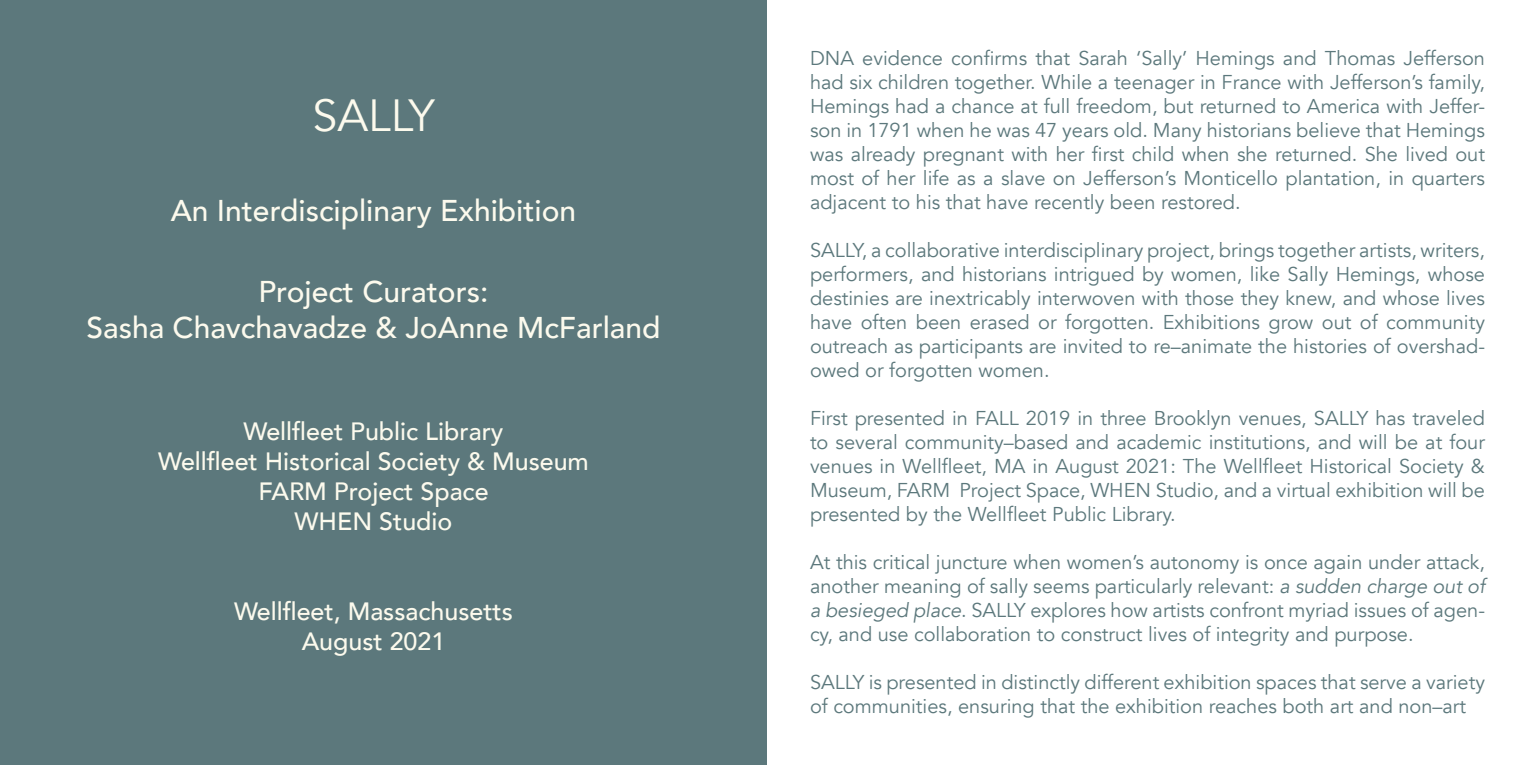
<style>
.page{position:relative;width:1530px;height:765px;background:#fff}
.page>*{position:absolute;margin:0;border:0;box-sizing:border-box;transform-origin:0 0}
.t1{font:45px "Avenir";color:#fcfaed}
.t2{font:500 30px/36px "Avenir";color:#fcfaed;text-align:center}
.t3{font:500 25px/30px "Avenir";color:#fcfaed;text-align:center}
.t4{font:20px/24px "Avenir";color:#5c787c;text-align:justify}
.s1{font-style:italic}
</style>
<div class="page">
<div style="left:0;top:0;width:767px;height:765px;background:#5c787c"></div>
<h1 class="t1" style="left:312px;top:88px;width:124px">SALLY</h1>
<h2 class="t2" style="left:171px;top:190px;width:407px">An Interdisciplinary Exhibition</h2>
<h2 class="t2" style="left:86px;top:271px;width:576px">Project Curators:<br>Sasha Chavchavadze &amp; JoAnne McFarland</h2>
<p class="t3" style="left:158px;top:414px;width:432px">Wellfleet Public Library<br>Wellfleet Historical Society &amp; Museum<br>FARM Project Space<br>WHEN Studio</p>
<p class="t3" style="left:234px;top:594px;width:280px">Wellfleet, Massachusetts<br>August 2021</p>
<p class="t4" style="left:810px;top:46px;width:677px">DNA evidence confirms that Sarah ‘Sally’ Hemings and Thomas Jefferson had six children together. While a teenager in France with Jefferson’s family, Hemings had a chance at full freedom, but returned to America with Jeffer&shy;son in 1791 when he was 47 years old. Many historians believe that Hemings was already pregnant with her first child when she returned. She lived out most of her life as a slave on Jefferson’s Monticello plantation, in quarters adjacent to his that have recently been restored.</p>
<p class="t4" style="left:810px;top:238px;width:677px">SALLY, a collaborative interdisciplinary project, brings together artists, writers, performers, and historians intrigued by women, like Sally Hemings, whose destinies are inextricably interwoven with those they knew, and whose lives have often been erased or forgotten. Exhibitions grow out of community outreach as participants are invited to re–animate the histories of overshad&shy;owed or forgotten women.</p>
<p class="t4" style="left:810px;top:406px;width:677px">First presented in FALL 2019 in three Brooklyn venues, SALLY has traveled to several community–based and academic institutions, and will be at four venues in Wellfleet, MA in August 2021: The Wellfleet Historical Society &amp; Museum, FARM Project Space, WHEN Studio, and a virtual exhibition will be presented by the Wellfleet Public Library.</p>
<p class="t4" style="left:810px;top:550px;width:676px">At this critical juncture when women’s autonomy is once again under attack, another meaning of sally seems particularly relevant: <span class="s1">a sudden charge out of a besieged place</span>. SALLY explores how artists confront myriad issues of agen&shy;cy, and use collaboration to construct lives of integrity and purpose.</p>
<p class="t4" style="left:810px;top:670px;width:677px">SALLY is presented in distinctly different exhibition spaces that serve a variety of communities, ensuring that the exhibition reaches both art and non–art</p>
</div>
